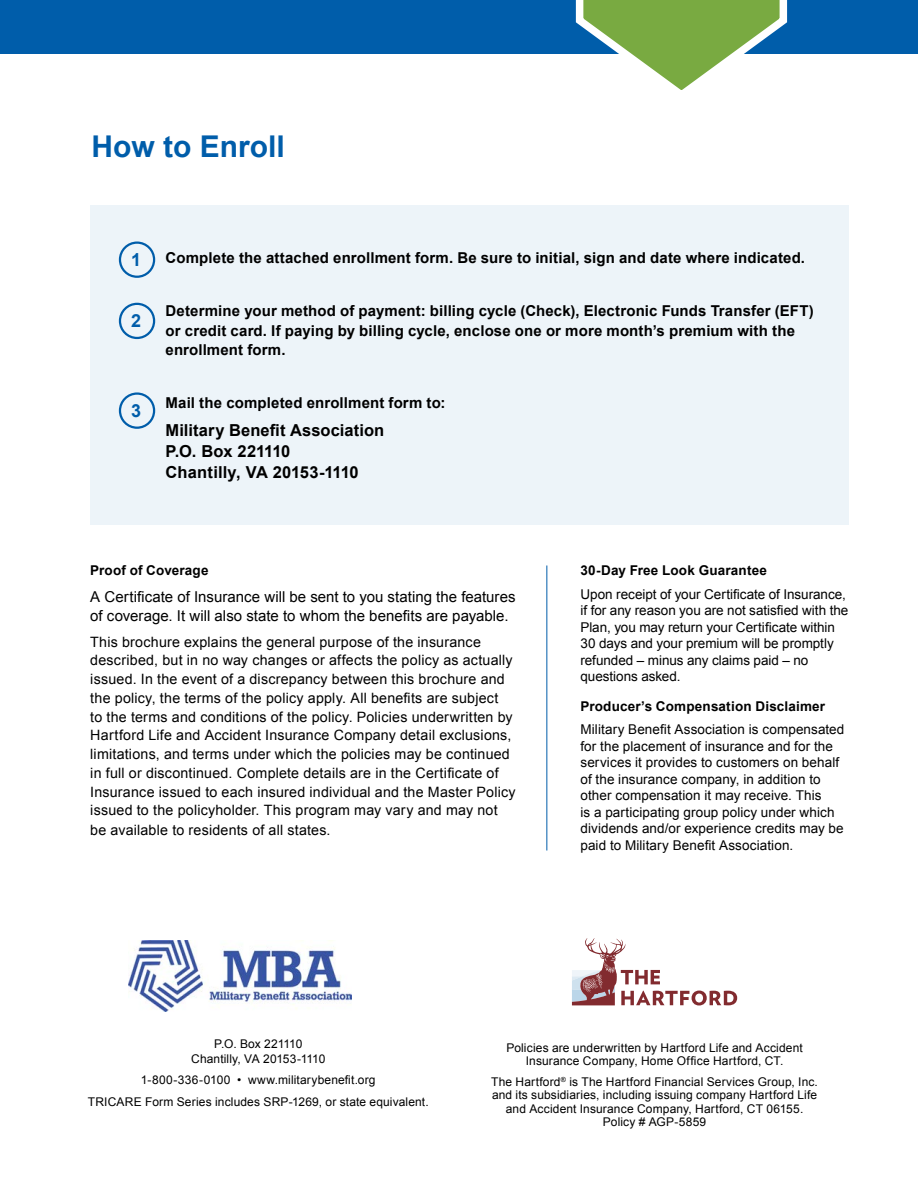
<style>
.page{position:relative;width:918px;height:1188px;background:#fff}
.page>*{position:absolute;margin:0;border:0;box-sizing:border-box;transform-origin:0 0}
.t1{font:700 30px "Arial";color:#005daa}
.t2{font:700 18px "Arial";color:#005daa}
.t3{font:700 16.5px/21px "Arial";letter-spacing:.005em;color:#000}
.t4{font:700 15px/19.5px "Arial";letter-spacing:.01em;color:#000}
.t5{font:15px/19.5px "Arial";color:#000}
.t6{font:14.25px/18.9px "Arial";letter-spacing:.015em;color:#000}
.t7{font:13.5px/16.5px "Arial";letter-spacing:.005em;color:#000}
.t8{font:700 13.5px "Arial";letter-spacing:.015em;color:#000}
.t9{font:12px/13.5px "Arial";letter-spacing:.01em;color:#000;text-align:center}
</style>
<div class="page">
<div style="left:90px;top:206px;width:759px;height:319px;background:#edf4f9"></div>
<div style="left:119px;top:241px;width:36px;height:37px;border:2px solid #005daa;border-radius:50%"></div>
<div style="left:119px;top:303px;width:36px;height:36px;border:2px solid #005daa;border-radius:50%"></div>
<div style="left:119px;top:392px;width:36px;height:37px;border:2px solid #005daa;border-radius:50%"></div>
<hr style="left:546px;top:566px;width:1px;height:284px;background:#005daa">
<img style="left:128px;top:941px;width:224px;height:71px">
<svg style="left:572px;top:938px;width:165px;height:67px"></svg>
<div style="left:0;top:0;width:918px;height:54px;background:#005daa"></div>
<svg style="left:575px;top:0;width:213px;height:90px"></svg>
<h1 class="t1" style="left:92px;top:127px;width:195px">How to Enroll</h1>
<p class="t2" style="left:131px;top:248px;width:12px">1</p>
<p class="t2" style="left:131px;top:309px;width:12px">2</p>
<p class="t2" style="left:131px;top:399px;width:12px">3</p>
<p class="t4" style="left:166px;top:249px;width:641px">Complete the attached enrollment form. Be sure to initial, sign and date where indicated.</p>
<p class="t4" style="left:166px;top:302px;width:650px">Determine your method of payment: billing cycle (Check), Electronic Funds Transfer (EFT) or credit card. If paying by billing cycle, enclose one or more month’s premium with the enrollment form.</p>
<p class="t4" style="left:166px;top:393px;width:282px">Mail the completed enrollment form to:</p>
<p class="t3" style="left:166px;top:420px;width:220px">Military Benefit Association<br>P.O. Box 221110<br>Chantilly, VA 20153-1110</p>
<p class="t8" style="left:90px;top:562px;width:120px">Proof of Coverage</p>
<p class="t5" style="left:90px;top:587px;width:427px">A Certificate of Insurance will be sent to you stating the features of coverage. It will also state to whom the benefits are payable.</p>
<p class="t6" style="left:90px;top:632px;width:427px">This brochure explains the general purpose of the insurance described, but in no way changes or affects the policy as actually issued. In the event of a discrepancy between this brochure and the policy, the terms of the policy apply. All benefits are subject<br>to the terms and conditions of the policy. Policies underwritten by Hartford Life and Accident Insurance Company detail exclusions, limitations, and terms under which the policies may be continued in full or discontinued. Complete details are in the Certificate of Insurance issued to each insured individual and the Master Policy issued to the policyholder. This program may vary and may not be available to residents of all states.</p>
<p class="t8" style="left:580px;top:562px;width:188px">30-Day Free Look Guarantee</p>
<p class="t7" style="left:580px;top:586px;width:269px">Upon receipt of your Certificate of Insurance, if for any reason you are not satisfied with the Plan, you may return your Certificate within 30 days and your premium will be promptly refunded – minus any claims paid – no questions asked.</p>
<p class="t8" style="left:580px;top:697px;width:246px">Producer’s Compensation Disclaimer</p>
<p class="t7" style="left:580px;top:721px;width:265px">Military Benefit Association is compensated for the placement of insurance and for the services it provides to customers on behalf of the insurance company, in addition to other compensation it may receive. This<br>is a participating group policy under which dividends and/or experience credits may be paid to Military Benefit Association.</p>
<p class="t9" style="left:191px;top:1036px;width:136px;line-height:15px">P.O. Box 221110<br>Chantilly, VA 20153-1110</p>
<p class="t9" style="left:88px;top:1069px;width:342px;line-height:21.8px">1-800-336-0100 • www.militarybenefit.org<br>TRICARE Form Series includes SRP-1269, or state equivalent.</p>
<p class="t9" style="left:506px;top:1041px;width:298px">Policies are underwritten by Hartford Life and Accident<br>Insurance Company, Home Office Hartford, CT.</p>
<p class="t9" style="left:491px;top:1075px;width:328px">The Hartford<sup>®</sup> is The Hartford Financial Services Group, Inc. and its subsidiaries, including issuing company Hartford Life and Accident Insurance Company, Hartford, CT 06155.<br>Policy # AGP-5859</p>
</div>
